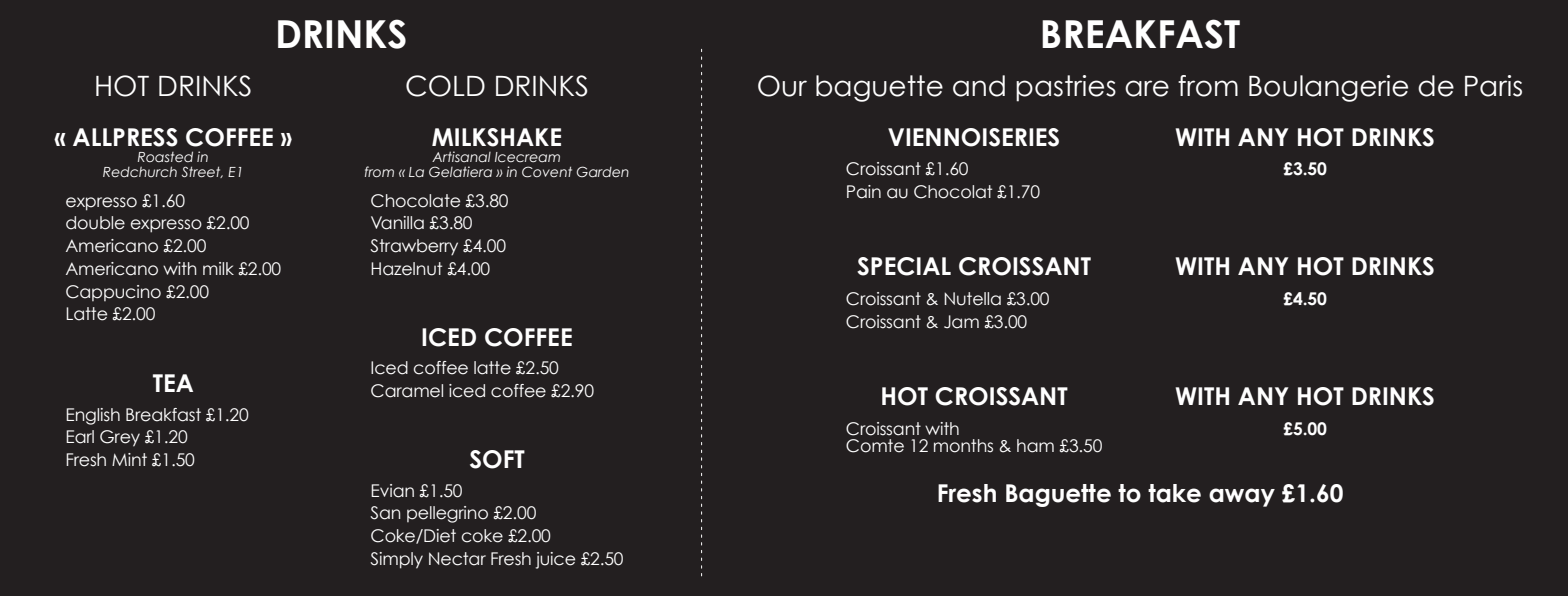
<style>
.page{position:relative;width:1568px;height:596px;background:#fff}
.page>*{position:absolute;margin:0;border:0;box-sizing:border-box;transform-origin:0 0}
.t1{font:700 38.5px "Century Gothic";color:#fff}
.t2{font:28px "Century Gothic";color:#fff}
.t3{font:700 24.5px "Century Gothic";color:#fff}
.t4{font:17.5px/22.8px "Century Gothic";letter-spacing:-.01em;color:#fff}
.t5{font:700 17.5px "Century Gothic";color:#fff}
.t6{font:italic 14px/15.7px "Century Gothic";color:#fff;text-align:center}
</style>
<div class="page">
<div style="left:0;top:0;width:1568px;height:595px;background:#231f20"></div>
<svg style="left:701px;top:48px;width:1px;height:527px"></svg>
<h1 class="t1" style="left:275px;top:10px;width:134px">DRINKS</h1>
<h2 class="t2" style="left:94px;top:69px;width:160px">HOT DRINKS</h2>
<h2 class="t2" style="left:405px;top:69px;width:185px">COLD DRINKS</h2>
<h3 class="t3" style="left:432px;top:121px;width:132px">MILKSHAKE</h3>
<p class="t6" style="left:364px;top:148px;width:267px">Artisanal Icecream<br>from « La Gelatiera » in Covent Garden</p>
<p class="t4" style="left:371px;top:188px;width:139px">Chocolate £3.80<br>Vanilla £3.80<br>Strawberry £4.00<br>Hazelnut £4.00</p>
<h3 class="t3" style="left:54px;top:121px;width:239px">« ALLPRESS COFFEE »</h3>
<p class="t6" style="left:103px;top:148px;width:142px">Roasted in<br>Redchurch Street, E1</p>
<p class="t4" style="left:65px;top:188px;width:217px">expresso £1.60<br>double expresso £2.00<br>Americano £2.00<br>Americano with milk £2.00<br>Cappucino £2.00<br>Latte £2.00</p>
<h3 class="t3" style="left:153px;top:367px;width:43px">TEA</h3>
<p class="t4" style="left:65px;top:402px;width:185px">English Breakfast £1.20<br>Earl Grey £1.20<br>Fresh Mint £1.50</p>
<h3 class="t3" style="left:421px;top:321px;width:153px">ICED COFFEE</h3>
<p class="t4" style="left:371px;top:356px;width:225px">Iced coffee latte £2.50<br>Caramel iced coffee £2.90</p>
<h3 class="t3" style="left:469px;top:443px;width:57px">SOFT</h3>
<p class="t4" style="left:371px;top:478px;width:254px">Evian £1.50<br>San pellegrino £2.00<br>Coke/Diet coke £2.00<br>Simply Nectar Fresh juice £2.50</p>
<h1 class="t1" style="left:1040px;top:10px;width:202px">BREAKFAST</h1>
<h2 class="t2" style="left:757px;top:69px;width:768px">Our baguette and pastries are from Boulangerie de Paris</h2>
<h3 class="t3" style="left:888px;top:121px;width:174px">VIENNOISERIES</h3>
<p class="t4" style="left:846px;top:157px;width:196px">Croissant £1.60<br>Pain au Chocolat £1.70</p>
<h3 class="t3" style="left:1175px;top:121px;width:261px">WITH ANY HOT DRINKS</h3>
<p class="t5" style="left:1283px;top:157px;width:45px">£3.50</p>
<h3 class="t3" style="left:857px;top:251px;width:235px">SPECIAL CROISSANT</h3>
<p class="t4" style="left:846px;top:286px;width:205px">Croissant &amp; Nutella £3.00<br>Croissant &amp; Jam £3.00</p>
<h3 class="t3" style="left:880px;top:381px;width:189px">HOT CROISSANT</h3>
<p class="t4" style="left:846px;top:419px;width:258px;line-height:17.5px">Croissant with<br>Comte 12 months &amp; ham £3.50</p>
<h3 class="t3" style="left:1175px;top:251px;width:261px">WITH ANY HOT DRINKS</h3>
<p class="t5" style="left:1283px;top:287px;width:45px">£4.50</p>
<h3 class="t3" style="left:1175px;top:381px;width:261px">WITH ANY HOT DRINKS</h3>
<p class="t5" style="left:1283px;top:417px;width:45px">£5.00</p>
<h3 class="t3" style="left:936px;top:477px;width:408px">Fresh Baguette to take away £1.60</h3>
</div>
